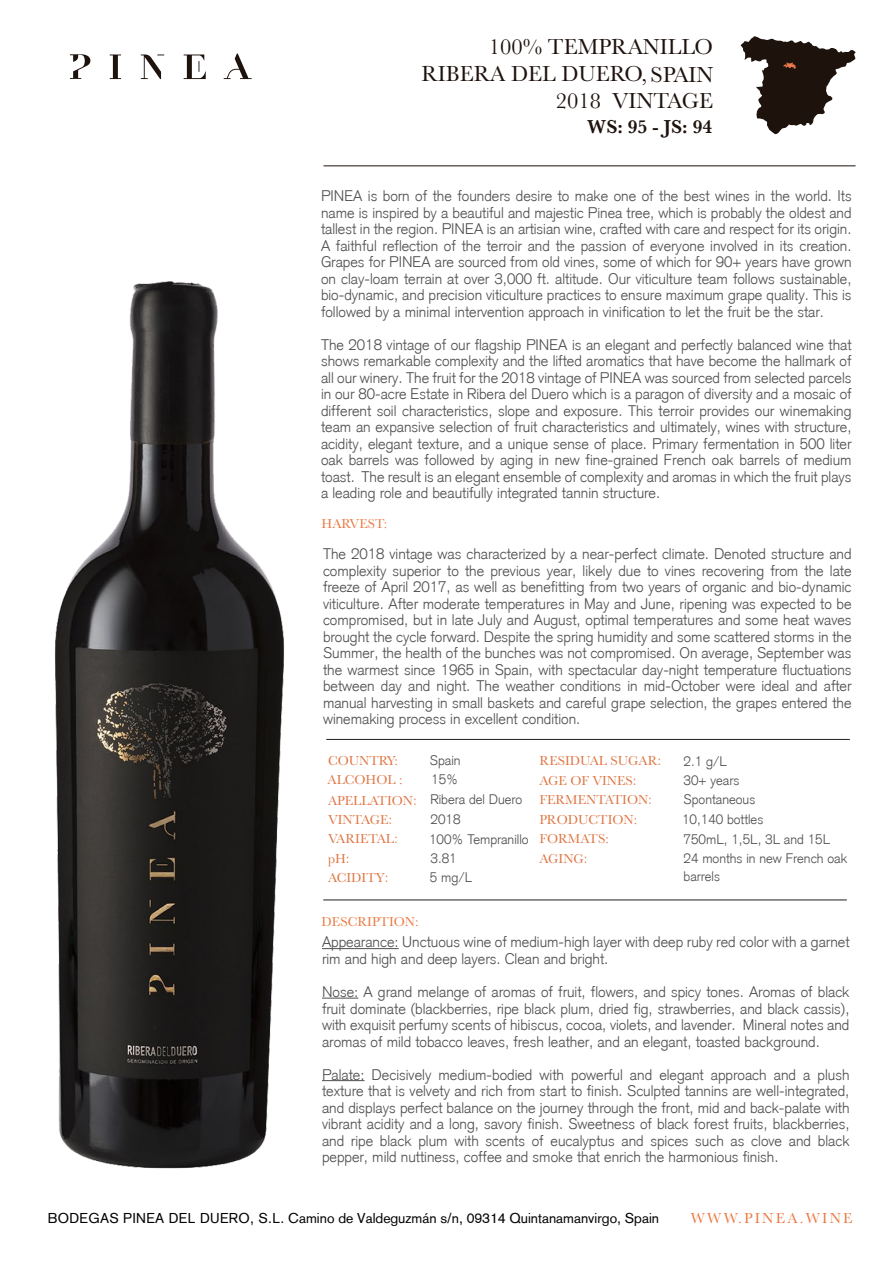
<style>
.page{position:relative;width:893px;height:1263px;background:#fff}
.page>*{position:absolute;margin:0;border:0;box-sizing:border-box;transform-origin:0 0}
.t1{font:22.5px/27px "Baskerville";color:#1e120d;text-align:right}
.t2{font:600 19.5px "Baskerville";color:#1e120d}
.t3{font:300 15px/16.5px "Akzidenz Grotesk";color:#4f4e50;text-align:justify}
.t4{font:15px "Baskerville";letter-spacing:.15em;color:#eb7942}
.t5{font:13.95px "Akzidenz Grotesk";color:#040203}
.t6{font:300 13.5px/19.4px "Akzidenz Grotesk";color:#4f4e4e}
.t7{font:13.5px/19.5px "Baskerville";color:#df7543}
.t8{font:13.5px "Baskerville";color:#eb7942}
.s1{font-family:"Akzidenz Grotesk";font-weight:300}
</style>
<div class="page">
<img style="left:55px;top:281px;width:574px;height:888px">
<svg style="left:70px;top:54px;width:182px;height:25px"></svg>
<hr style="left:323px;top:166px;width:533px;height:1px;background:#1e120d">
<svg style="left:740px;top:36px;width:116px;height:99px"></svg>
<hr style="left:326px;top:739px;width:524px;height:1px;background:#1d1d1b">
<hr style="left:323px;top:900px;width:524px;height:1px;background:#1d1d1b">
<hr style="left:322px;top:948px;width:77px;height:1px;background:#4f4e50">
<hr style="left:322px;top:998px;width:36px;height:1px;background:#4f4e50">
<hr style="left:322px;top:1080px;width:42px;height:1px;background:#4f4e50">
<h1 class="t1" style="left:422px;top:34px;width:293px">100% TEMPRANILLO<br>RIBERA DEL DUERO, SPAIN<br>2018 VINTAGE</h1>
<h2 class="t2" style="left:587px;top:113px;width:126px">WS: 95 - JS: 94</h2>
<p class="t3" style="left:321px;top:188px;width:532px">PINEA is born of the founders desire to make one of the best wines in the world. Its name is inspired by a beautiful and majestic Pinea tree, which is probably the oldest and tallest in the region. PINEA is an artisian wine, crafted with care and respect for its origin.<br>A faithful reflection of the terroir and the passion of everyone involved in its creation.<br>Grapes for PINEA are sourced from old vines, some of which for 90+ years have grown on clay-loam terrain at over 3,000 ft. altitude. Our viticulture team follows sustainable, bio-dynamic, and precision viticulture practices to ensure maximum grape quality. This is followed by a minimal intervention approach in vinification to let the fruit be the star.</p>
<p class="t3" style="left:321px;top:336px;width:532px">The 2018 vintage of our flagship PINEA is an elegant and perfectly balanced wine that shows remarkable complexity and the lifted aromatics that have become the hallmark of all our winery. The fruit for the 2018 vintage of PINEA was sourced from selected parcels in our 80-acre Estate in Ribera del Duero which is a paragon of diversity and a mosaic of different soil characteristics, slope and exposure. This terroir provides our winemaking team an expansive selection of fruit characteristics and ultimately, wines with structure, acidity, elegant texture, and a unique sense of place. Primary fermentation in 500 liter oak barrels was followed by aging in new fine-grained French oak barrels of medium toast. The result is an elegant ensemble of complexity and aromas in which the fruit plays a leading role and beautifully integrated tannin structure.</p>
<p class="t8" style="left:322px;top:515px;width:67px">HARVEST:</p>
<p class="t3" style="left:323px;top:546px;width:530px">The 2018 vintage was characterized by a near-perfect climate. Denoted structure and complexity superior to the previous year, likely due to vines recovering from the late freeze of April 2017, as well as benefitting from two years of organic and bio-dynamic viticulture. After moderate temperatures in May and June, ripening was expected to be compromised, but in late July and August, optimal temperatures and some heat waves brought the cycle forward. Despite the spring humidity and some scattered storms in the Summer, the health of the bunches was not compromised. On average, September was the warmest since 1965 in Spain, with spectacular day-night temperature fluctuations between day and night. The weather conditions in mid-October were ideal and after manual harvesting in small baskets and careful grape selection, the grapes entered the winemaking process in excellent condition.</p>
<p class="t6" style="left:430px;top:751px;width:32px">Spain</p>
<p class="t6" style="left:429px;top:790px;width:101px">Ribera del Duero<br>2018<br>100% Tempranillo<br>3.81</p>
<p class="t7" style="left:328px;top:751px;width:71px">COUNTRY:</p>
<p class="t7" style="left:328px;top:790px;width:90px">APELLATION<span class="s1">:<br></span>VINTAGE<span class="s1">:<br></span>VARIETAL<span class="s1">: </span>pH<span class="s1">:<br></span>ACIDITY<span class="s1">:</span></p>
<p class="t7" style="left:328px;top:770px;width:76px">ALCOHOL :</p>
<p class="t6" style="left:431px;top:770px;width:29px">15%</p>
<p class="t6" style="left:430px;top:868px;width:44px">5 mg/L</p>
<p class="t7" style="left:539px;top:751px;width:123px">RESIDUAL SUGAR<span class="s1">:<br></span>AGE OF VINES<span class="s1">:<br></span>FERMENTATION<span class="s1">:<br></span>PRODUCTION:<br>FORMATS:<br>AGING<span class="s1">:</span></p>
<p class="t8" style="left:322px;top:912px;width:98px">DESCRIPTION:</p>
<p class="t6" style="left:682px;top:751px;width:167px">2.1 g/L<br>30+ years<br>Spontaneous<br>10,140 bottles<br>750mL, 1,5L, 3L and 15L<br>24 months in new French oak barrels</p>
<p class="t3" style="left:322px;top:934px;width:529px">Appearance: Unctuous wine of medium-high layer with deep ruby red color with a garnet rim and high and deep layers. Clean and bright.</p>
<p class="t3" style="left:322px;top:983px;width:529px">Nose: A grand melange of aromas of fruit, flowers, and spicy tones. Aromas of black fruit dominate (blackberries, ripe black plum, dried fig, strawberries, and black cassis), with exquisit perfumy scents of hibiscus, cocoa, violets, and lavender. Mineral notes and aromas of mild tobacco leaves, fresh leather, and an elegant, toasted background.</p>
<p class="t3" style="left:322px;top:1066px;width:529px">Palate: Decisively medium-bodied with powerful and elegant approach and a plush texture that is velvety and rich from start to finish. Sculpted tannins are well-integrated, and displays perfect balance on the journey through the front, mid and back-palate with vibrant acidity and a long, savory finish. Sweetness of black forest fruits, blackberries, and ripe black plum with scents of eucalyptus and spices such as clove and black pepper, mild nuttiness, coffee and smoke that enrich the harmonious finish.</p>
<p class="t5" style="left:48px;top:1210px;width:613px">BODEGAS PINEA DEL DUERO, S.L. Camino de Valdeguzmán s/n, 09314 Quintanamanvirgo, Spain</p>
<p class="t4" style="left:691px;top:1208px;width:163px">WWW.PINEA.WINE</p>
</div>
